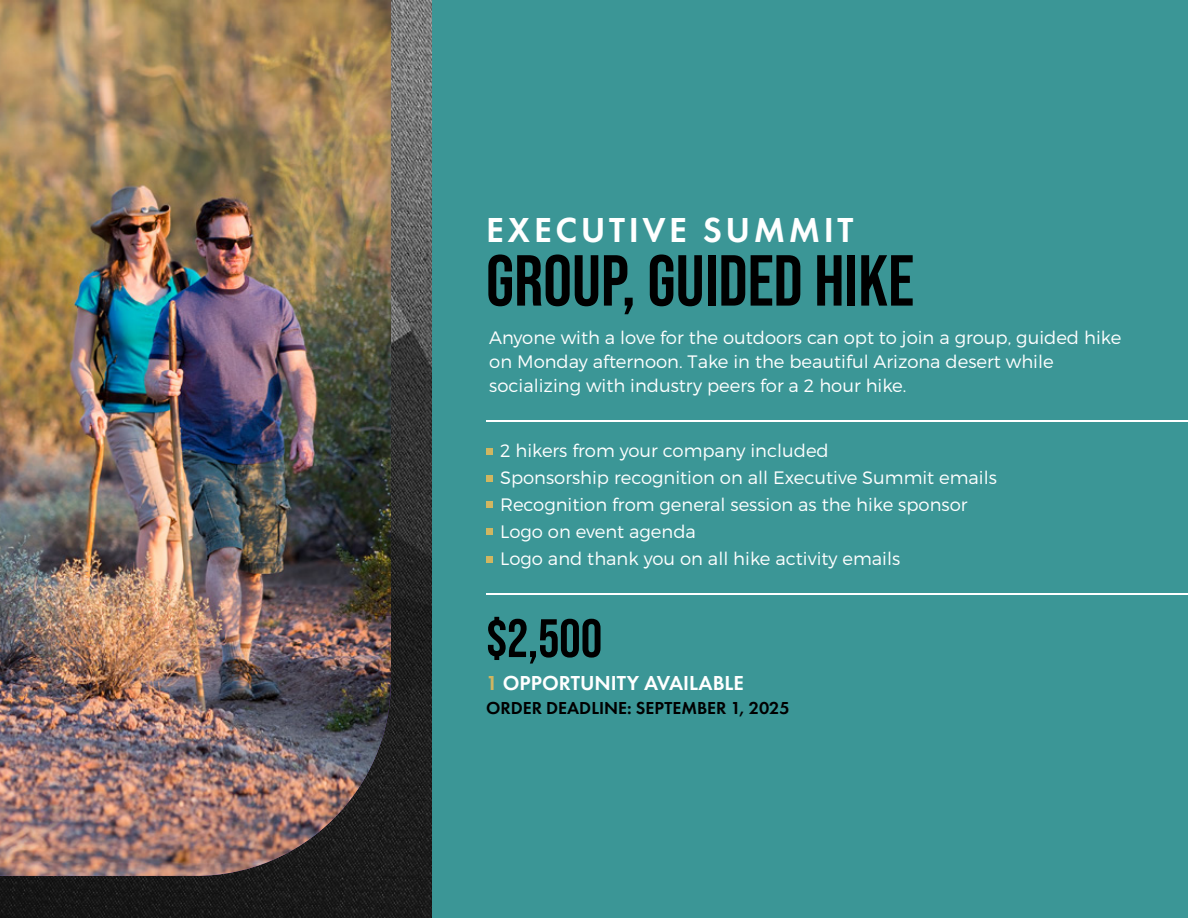
<style>
.page{position:relative;width:1188px;height:918px;background:#3b9696}
.page>*{position:absolute;margin:0;border:0;box-sizing:border-box;transform-origin:0 0}
.t1{font:700 72px "Bebas Neue Pro";color:#000}
.t2{font:700 54px "Bebas Neue Pro";color:#000}
.t3{font:600 36px "Futura PT";letter-spacing:.1em;color:#fff}
.t4{font:600 21px "Futura PT";color:#fff}
.t5{font:300 18px/27px "Montserrat";color:#fff}
.t6{font:600 18px "Futura PT";color:#000}
.s1{color:#d1b660}
</style>
<div class="page">
<img style="left:0;top:0;width:432px;height:918px">
<img style="left:0;top:0;width:391px;height:876px">
<div style="left:486px;top:448px;width:6px;height:7px;background:#d1b660"></div>
<svg style="left:486px;top:476px;width:6px;height:6px"></svg>
<svg style="left:486px;top:502px;width:6px;height:6px"></svg>
<div style="left:486px;top:528px;width:6px;height:7px;background:#d1b660"></div>
<div style="left:486px;top:556px;width:6px;height:7px;background:#d1b660"></div>
<hr style="left:486px;top:593px;width:702px;height:1px;background:#fff">
<hr style="left:486px;top:420px;width:702px;height:1px;background:#fff">
<h3 class="t3" style="left:486px;top:208px;width:369px">EXECUTIVE SUMMIT</h3>
<h1 class="t1" style="left:486px;top:239px;width:429px">GROUP, GUIDED HIKE</h1>
<p class="t5" style="left:489px;top:326px;width:634px;line-height:24px">Anyone with a love for the outdoors can opt to join a group, guided hike on Monday afternoon. Take in the beautiful Arizona desert while socializing with industry peers for a 2 hour hike.</p>
<p class="t5" style="left:500px;top:437px;width:498px">2 hikers from your company included<br>Sponsorship recognition on all Executive Summit emails Recognition from general session as the hike sponsor Logo on event agenda<br>Logo and thank you on all hike activity emails</p>
<h2 class="t2" style="left:486px;top:607px;width:118px">$2,500</h2>
<p class="t4" style="left:486px;top:669px;width:260px"><span class="s1">1</span> OPPORTUNITY AVAILABLE</p>
<p class="t6" style="left:486px;top:696px;width:305px">ORDER DEADLINE: SEPTEMBER 1, 2025</p>
</div>
